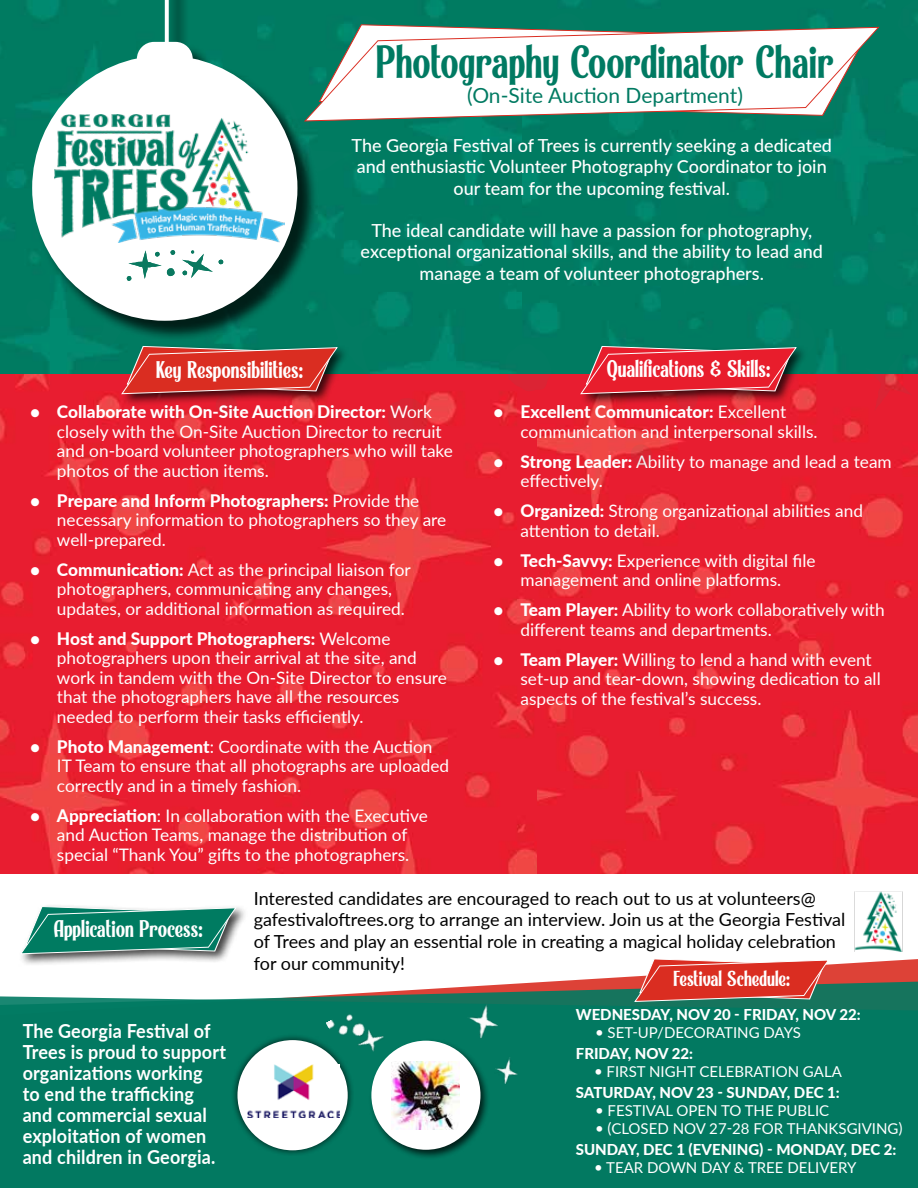
<style>
.page{position:relative;width:918px;height:1188px;background:#fff}
.page>*{position:absolute;margin:0;border:0;box-sizing:border-box;transform-origin:0 0}
.t1{font:45px "Reverb";color:#007a62}
.t2{font:23.25px "Reverb";color:#fff}
.t3{font:21px "Lato";color:#007a62}
.t4{font:21px "Reverb";color:#fff}
.t5{font:700 19.5px/21px "Lato";letter-spacing:.01em;color:#fff;scale:.93 1}
.t6{font:500 18px/21.6px "Lato";color:#fff;text-align:center}
.t7{font:18px/21.6px "Lato";color:#000}
.t8{font:17.25px/19.5px "Lato";color:#fff}
.t9{font:15px "Lato";color:#fff}
.t10{font:800 15px "Lato";color:#fff}
.s1{font-weight:800}
</style>
<div class="page">
<img style="left:522px;top:0;width:396px;height:375px">
<img style="left:0;top:0;width:522px;height:375px">
<img style="left:0;top:375px;width:537px;height:499px">
<img style="left:537px;top:375px;width:381px;height:499px">
<div style="left:871px;top:232px;width:47px;height:58px;background:#027b62"></div>
<svg style="left:546px;top:13px;width:40px;height:1px"></svg>
<svg style="left:505px;top:344px;width:47px;height:48px;background:#545950"></svg>
<svg style="left:897px;top:0;width:21px;height:41px"></svg>
<svg style="left:599px;top:134px;width:265px;height:163px;background:#007c62"></svg>
<svg style="left:864px;top:351px;width:48px;height:60px;background:#8d4344"></svg>
<svg style="left:26px;top:299px;width:8px;height:22px"></svg>
<svg style="left:630px;top:444px;width:23px;height:23px"></svg>
<svg style="left:576px;top:959px;width:342px;height:21px;fill:#dd4237"></svg>
<svg style="left:331px;top:980px;width:587px;height:15px"></svg>
<div style="left:0;top:995px;width:918px;height:193px;background:#027961"></div>
<img style="left:326px;top:1001px;width:62px;height:64px">
<div style="left:368px;top:1038px;width:123px;height:122px;background:#000;opacity:.75"></div>
<div style="left:371px;top:1041px;width:110px;height:109px;background:#fff;border-radius:50%"></div>
<img style="left:392px;top:1061px;width:68px;height:68px">
<div style="left:231px;top:1034px;width:123px;height:123px;background:#000;opacity:.75"></div>
<div style="left:237px;top:1040px;width:111px;height:110px;background:#fff;border-radius:50%"></div>
<img style="left:248px;top:1065px;width:92px;height:53px">
<div style="left:18px;top:903px;width:230px;height:64px;background:#000;opacity:.75"></div>
<svg style="left:18px;top:904px;width:223px;height:53px"></svg>
<img style="left:854px;top:891px;width:49px;height:61px">
<svg style="left:318px;top:14px;width:561px;height:120px"></svg>
<div style="left:34px;top:0;width:284px;height:342px;background:#000;opacity:.75"></div>
<div style="left:32px;top:55px;width:265px;height:266px;background:#fff;border-radius:50%"></div>
<svg style="left:165px;top:0;width:4px;height:42px"></svg>
<div style="left:137px;top:42px;width:56px;height:39px;background:#fff;border-radius:17px"></div>
<img style="left:55px;top:119px;width:6px;height:60px">
<svg style="left:576px;top:318px;width:239px;height:92px;background:#874847"></svg>
<svg style="left:61px;top:59px;width:417px;height:381px"></svg>
<img style="left:464px;top:999px;width:38px;height:42px">
<img style="left:492px;top:1054px;width:29px;height:32px">
<svg style="left:630px;top:959px;width:203px;height:46px;background:#be5549"></svg>
<h1 class="t1" style="left:376px;top:24px;width:459px">Photography Coordinator Chair</h1>
<p class="t3" style="left:467px;top:80px;width:277px">(On-Site Auction Department)</p>
<p class="t6" style="left:352px;top:134px;width:482px">The Georgia Festival of Trees is currently seeking a dedicated and enthusiastic Volunteer Photography Coordinator to join our team for the upcoming festival.</p>
<p class="t6" style="left:361px;top:219px;width:464px">The ideal candidate will have a passion for photography, exceptional organizational skills, and the ability to lead and manage a team of volunteer photographers.</p>
<h2 class="t2" style="left:156px;top:351px;width:148px">Key Responsibilities:</h2>
<h2 class="t2" style="left:607px;top:349px;width:165px">Qualifications &amp; Skills:</h2>
<p class="t8" style="left:57px;top:402px;width:398px;text-indent:-27px"><span class="s1">• Collaborate with On-Site Auction Director:</span> Work closely with the On-Site Auction Director to recruit and on-board volunteer photographers who will take photos of the auction items.</p>
<p class="t8" style="left:57px;top:490px;width:391px;text-indent:-27px"><span class="s1">• Prepare and Inform Photographers:</span> Provide the necessary information to photographers so they are well-prepared.</p>
<p class="t8" style="left:57px;top:559px;width:355px;text-indent:-27px"><span class="s1">• Communication:</span> Act as the principal liaison for photographers, communicating any changes, updates, or additional information as required.</p>
<p class="t8" style="left:57px;top:628px;width:392px;text-indent:-27px"><span class="s1">• Host and Support Photographers:</span> Welcome photographers upon their arrival at the site, and work in tandem with the On-Site Director to ensure that the photographers have all the resources needed to perform their tasks efficiently.</p>
<p class="t8" style="left:57px;top:736px;width:394px;text-indent:-27px"><span class="s1">• Photo Management</span>: Coordinate with the Auction<br>IT Team to ensure that all photographs are uploaded correctly and in a timely fashion.</p>
<p class="t8" style="left:30px;top:805px;width:399px;text-align:center"><span class="s1">• Appreciation</span>: In collaboration with the Executive and Auction Teams, manage the distribution of special “Thank You” gifts to the photographers.</p>
<p class="t7" style="left:254px;top:887px;width:593px">Interested candidates are encouraged to reach out to us at volunteers@ gafestivaloftrees.org to arrange an interview. Join us at the Georgia Festival of Trees and play an essential role in creating a magical holiday celebration for our community!</p>
<p class="t8" style="left:520px;top:402px;width:299px;text-indent:-27px"><span class="s1">• Excellent Communicator:</span> Excellent communication and interpersonal skills.</p>
<p class="t8" style="left:520px;top:451px;width:373px;text-indent:-27px"><span class="s1">• Strong Leader:</span> Ability to manage and lead a team effectively.</p>
<p class="t8" style="left:520px;top:501px;width:344px;text-indent:-27px"><span class="s1">• Organized:</span> Strong organizational abilities and attention to detail.</p>
<p class="t8" style="left:494px;top:550px;width:324px;text-align:center"><span class="s1">• Tech-Savvy:</span> Experience with digital file management and online platforms.</p>
<p class="t8" style="left:520px;top:600px;width:366px;text-indent:-27px"><span class="s1">• Team Player:</span> Ability to work collaboratively with different teams and departments.</p>
<p class="t8" style="left:520px;top:649px;width:362px;text-indent:-27px"><span class="s1">• Team Player:</span> Willing to lend a hand with event set-up and tear-down, showing dedication to all aspects of the festival’s success.</p>
<h2 class="t2" style="left:54px;top:910px;width:150px">Application Process:</h2>
<p class="t4" style="left:674px;top:962px;width:118px">Festival Schedule:</p>
<p class="t5" style="left:23px;top:1020px;width:220px">The Georgia Festival of<br>Trees is proud to support organizations working<br>to end the trafficking and commercial sexual exploitation of women and children in Georgia.</p>
<p class="t10" style="left:576px;top:1003px;width:286px">WEDNESDAY, NOV 20 - FRIDAY, NOV 22:</p>
<p class="t9" style="left:595px;top:1022px;width:207px">• SET-UP/DECORATING DAYS</p>
<p class="t10" style="left:576px;top:1042px;width:119px">FRIDAY, NOV 22:</p>
<p class="t9" style="left:594px;top:1061px;width:249px">• FIRST NIGHT CELEBRATION GALA</p>
<p class="t10" style="left:576px;top:1081px;width:265px">SATURDAY, NOV 23 - SUNDAY, DEC 1:</p>
<p class="t9" style="left:595px;top:1100px;width:236px">• FESTIVAL OPEN TO THE PUBLIC</p>
<p class="t9" style="left:595px;top:1118px;width:309px">• (CLOSED NOV 27-28 FOR THANKSGIVING)</p>
<p class="t10" style="left:576px;top:1138px;width:322px">SUNDAY, DEC 1 (EVENING) - MONDAY, DEC 2:</p>
<p class="t9" style="left:594px;top:1157px;width:264px">• TEAR DOWN DAY &amp; TREE DELIVERY</p>
</div>
